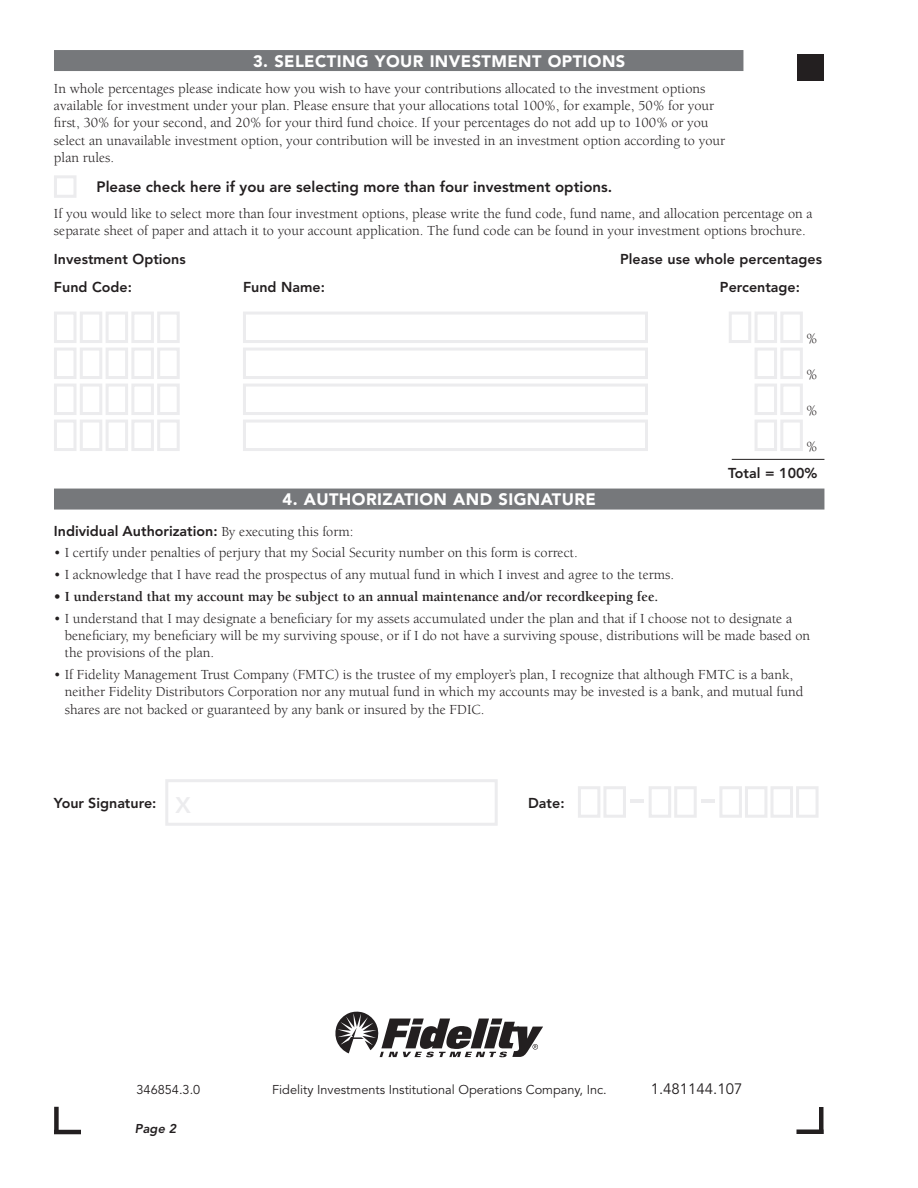
<style>
.page{position:relative;width:918px;height:1188px;background:#fff}
.page>*{position:absolute;margin:0;border:0;box-sizing:border-box;transform-origin:0 0}
.t1{font:900 16.5px "Avenir";letter-spacing:.025em;color:#fff}
.t2{font:800 15px "Avenir";color:#231f20}
.t3{font:15px "Avenir";color:#231f20}
.t4{font:14.25px/17.2px "Berkeley";color:#231f20}
.t5{font:800 14.25px "Avenir";color:#231f20}
.t6{font:700 14.25px "Berkeley";color:#231f20}
.t7{font:12.75px "Avenir";color:#231f20}
.t8{font:italic 800 12.75px "Avenir";color:#231f20}
.s1{font-family:"Berkeley";font-weight:400}
.s2{font-size:22.5px;color:#ececee}
</style>
<div class="page">
<hr style="left:796px;top:1130px;width:27px;height:4px;background:#231f20">
<hr style="left:819px;top:1107px;width:4px;height:27px;background:#231f20">
<hr style="left:54px;top:1130px;width:27px;height:4px;background:#231f20">
<div style="left:54px;top:1107px;width:5px;height:27px;background:#231f20"></div>
<div style="left:797px;top:54px;width:27px;height:27px;background:#231f20"></div>
<div style="left:54px;top:50px;width:689px;height:21px;background:#76787b"></div>
<div style="left:54px;top:489px;width:770px;height:21px;background:#76787b"></div>
<div style="left:54px;top:175px;width:23px;height:23px;border:3px solid #ececee"></div>
<div style="left:54px;top:312px;width:23px;height:31px;border:3px solid #ececee"></div>
<div style="left:80px;top:312px;width:22px;height:31px;border:3px solid #ececee"></div>
<div style="left:106px;top:312px;width:22px;height:31px;border:3px solid #ececee"></div>
<div style="left:131px;top:312px;width:23px;height:31px;border:3px solid #ececee"></div>
<div style="left:157px;top:312px;width:23px;height:31px;border:3px solid #ececee"></div>
<div style="left:243px;top:312px;width:405px;height:31px;border:3px solid #ececee"></div>
<div style="left:729px;top:312px;width:22px;height:31px;border:3px solid #ececee"></div>
<div style="left:755px;top:312px;width:22px;height:31px;border:3px solid #ececee"></div>
<div style="left:780px;top:312px;width:23px;height:31px;border:3px solid #ececee"></div>
<div style="left:54px;top:348px;width:23px;height:31px;border:3px solid #ececee"></div>
<div style="left:80px;top:348px;width:22px;height:31px;border:3px solid #ececee"></div>
<div style="left:106px;top:348px;width:22px;height:31px;border:3px solid #ececee"></div>
<div style="left:131px;top:348px;width:23px;height:31px;border:3px solid #ececee"></div>
<div style="left:157px;top:348px;width:23px;height:31px;border:3px solid #ececee"></div>
<div style="left:243px;top:348px;width:405px;height:31px;border:3px solid #ececee"></div>
<div style="left:755px;top:348px;width:22px;height:31px;border:3px solid #ececee"></div>
<div style="left:780px;top:348px;width:23px;height:31px;border:3px solid #ececee"></div>
<div style="left:54px;top:384px;width:23px;height:31px;border:3px solid #ececee"></div>
<div style="left:80px;top:384px;width:22px;height:31px;border:3px solid #ececee"></div>
<div style="left:106px;top:384px;width:22px;height:31px;border:3px solid #ececee"></div>
<div style="left:131px;top:384px;width:23px;height:31px;border:3px solid #ececee"></div>
<div style="left:157px;top:384px;width:23px;height:31px;border:3px solid #ececee"></div>
<div style="left:243px;top:384px;width:405px;height:31px;border:3px solid #ececee"></div>
<div style="left:755px;top:384px;width:22px;height:31px;border:3px solid #ececee"></div>
<div style="left:780px;top:384px;width:23px;height:31px;border:3px solid #ececee"></div>
<div style="left:54px;top:420px;width:23px;height:31px;border:3px solid #ececee"></div>
<div style="left:80px;top:420px;width:22px;height:31px;border:3px solid #ececee"></div>
<div style="left:106px;top:420px;width:22px;height:31px;border:3px solid #ececee"></div>
<div style="left:131px;top:420px;width:23px;height:31px;border:3px solid #ececee"></div>
<div style="left:157px;top:420px;width:23px;height:31px;border:3px solid #ececee"></div>
<div style="left:243px;top:420px;width:405px;height:31px;border:3px solid #ececee"></div>
<div style="left:755px;top:420px;width:22px;height:31px;border:3px solid #ececee"></div>
<div style="left:780px;top:420px;width:23px;height:31px;border:3px solid #ececee"></div>
<hr style="left:732px;top:459px;width:92px;height:1px;background:#231f20">
<svg style="left:335px;top:1011px;width:208px;height:46px"></svg>
<div style="left:165px;top:779px;width:333px;height:47px;border:3px solid #ececee"></div>
<div style="left:578px;top:786px;width:22px;height:32px;border:3px solid #ececee"></div>
<div style="left:603px;top:786px;width:23px;height:32px;border:3px solid #ececee"></div>
<svg style="left:631px;top:800px;width:13px;height:3px"></svg>
<div style="left:649px;top:786px;width:22px;height:32px;border:3px solid #ececee"></div>
<div style="left:674px;top:786px;width:23px;height:32px;border:3px solid #ececee"></div>
<hr style="left:701px;top:800px;width:14px;height:3px;background:#ececee">
<div style="left:719px;top:786px;width:23px;height:32px;border:3px solid #ececee"></div>
<div style="left:745px;top:786px;width:22px;height:32px;border:3px solid #ececee"></div>
<div style="left:771px;top:786px;width:22px;height:32px;border:3px solid #ececee"></div>
<div style="left:796px;top:786px;width:23px;height:32px;border:3px solid #ececee"></div>
<p class="t1" style="left:253px;top:51px;width:374px">3. SELECTING YOUR INVESTMENT OPTIONS</p>
<p class="t4" style="left:54px;top:81px;width:673px">In whole percentages please indicate how you wish to have your contributions allocated to the investment options available for investment under your plan. Please ensure that your allocations total 100%, for example, 50% for your first, 30% for your second, and 20% for your third fund choice. If your percentages do not add up to 100% or you select an unavailable investment option, your contribution will be invested in an investment option according to your plan rules.</p>
<p class="t2" style="left:97px;top:180px;width:517px">Please check here if you are selecting more than four investment options.</p>
<p class="t4" style="left:54px;top:206px;width:760px">If you would like to select more than four investment options, please write the fund code, fund name, and allocation percentage on a separate sheet of paper and attach it to your account application. The fund code can be found in your investment options brochure.</p>
<p class="t5" style="left:54px;top:253px;width:133px">Investment Options</p>
<p class="t5" style="left:620px;top:253px;width:203px">Please use whole percentages</p>
<p class="t5" style="left:54px;top:281px;width:79px">Fund Code:</p>
<p class="t5" style="left:243px;top:281px;width:83px">Fund Name:</p>
<p class="t5" style="left:720px;top:281px;width:81px">Percentage:</p>
<p class="t4" style="left:806px;top:331px;width:13px">%</p>
<p class="t4" style="left:806px;top:367px;width:13px">%</p>
<p class="t4" style="left:806px;top:403px;width:13px">%</p>
<p class="t4" style="left:806px;top:439px;width:13px">%</p>
<p class="t5" style="left:728px;top:467px;width:91px">Total = 100%</p>
<p class="t1" style="left:283px;top:490px;width:315px">4. AUTHORIZATION AND SIGNATURE</p>
<p class="t5" style="left:54px;top:525px;width:301px">Individual Authorization: <span class="s1">By executing this form:</span></p>
<p class="t4" style="left:54px;top:545px;width:525px">• I certify under penalties of perjury that my Social Security number on this form is correct.</p>
<p class="t4" style="left:54px;top:567px;width:622px">• I acknowledge that I have read the prospectus of any mutual fund in which I invest and agree to the terms.</p>
<p class="t6" style="left:54px;top:591px;width:606px">• I understand that my account may be subject to an annual maintenance and/or recordkeeping fee.</p>
<p class="t4" style="left:65px;top:611px;width:747px;text-indent:-11px">• I understand that I may designate a beneficiary for my assets accumulated under the plan and that if I choose not to designate a beneficiary, my beneficiary will be my surviving spouse, or if I do not have a surviving spouse, distributions will be made based on the provisions of the plan.</p>
<p class="t4" style="left:65px;top:667px;width:740px;text-indent:-11px">• If Fidelity Management Trust Company (FMTC) is the trustee of my employer’s plan, I recognize that although FMTC is a bank, neither Fidelity Distributors Corporation nor any mutual fund in which my accounts may be invested is a bank, and mutual fund shares are not backed or guaranteed by any bank or insured by the FDIC.</p>
<p class="t5" style="left:54px;top:797px;width:139px">Your Signature: <span class="s2">X</span></p>
<p class="t5" style="left:528px;top:797px;width:38px">Date:</p>
<p class="t7" style="left:137px;top:1084px;width:65px">346854.3.0</p>
<p class="t7" style="left:272px;top:1084px;width:336px">Fidelity Investments Institutional Operations Company, Inc.</p>
<p class="t3" style="left:651px;top:1083px;width:93px">1.481144.107</p>
<p class="t8" style="left:135px;top:1123px;width:43px">Page 2</p>
</div>
